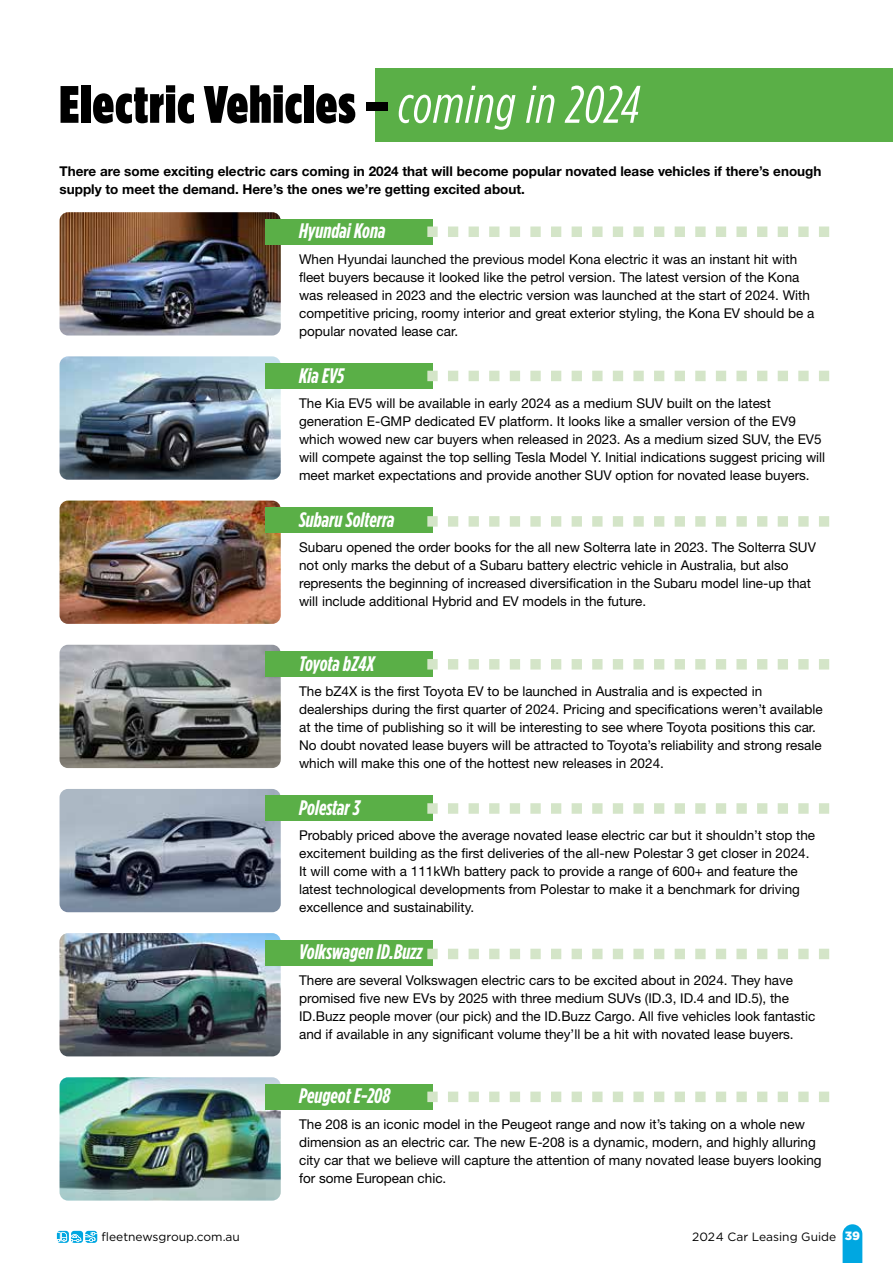
<style>
.page{position:relative;width:893px;height:1263px;background:#fff}
.page>*{position:absolute;margin:0;border:0;box-sizing:border-box;transform-origin:0 0}
.t1{font:900 52.5px "Gotham Condensed";letter-spacing:.02em;color:#000}
.t2{font:italic 700 21px "Gotham Condensed";color:#fff}
.t3{font:13.5px/18px "Helvetica Neue";color:#000}
.t4{font:700 13.5px/18px "Helvetica Neue CE";color:#000}
.t5{font:12px "Gotham";color:#000}
.s1{font-weight:400;font-style:italic;color:#fff}
.s2{font-weight:900;color:#fff}
</style>
<div class="page">
<div style="left:375px;top:68px;width:518px;height:73px;background:#5aaf47"></div>
<img style="left:60px;top:212px;width:221px;height:123px">
<div style="left:265px;top:219px;width:167px;height:25px;background:#5aaf47"></div>
<img style="left:60px;top:356px;width:221px;height:124px">
<div style="left:265px;top:363px;width:167px;height:26px;background:#5aaf47"></div>
<img style="left:60px;top:501px;width:221px;height:123px">
<div style="left:265px;top:507px;width:167px;height:26px;background:#5aaf47"></div>
<img style="left:60px;top:645px;width:221px;height:123px">
<div style="left:265px;top:651px;width:167px;height:26px;background:#5aaf47"></div>
<img style="left:60px;top:789px;width:221px;height:123px">
<div style="left:265px;top:796px;width:167px;height:25px;background:#5aaf47"></div>
<img style="left:60px;top:933px;width:221px;height:123px">
<div style="left:265px;top:940px;width:167px;height:25px;background:#5aaf47"></div>
<img style="left:60px;top:1077px;width:221px;height:123px">
<div style="left:265px;top:1084px;width:167px;height:25px;background:#5aaf47"></div>
<svg style="left:427px;top:226px;width:402px;height:11px"></svg>
<svg style="left:427px;top:371px;width:402px;height:10px"></svg>
<svg style="left:427px;top:516px;width:402px;height:11px"></svg>
<svg style="left:427px;top:659px;width:402px;height:10px"></svg>
<svg style="left:427px;top:803px;width:402px;height:11px"></svg>
<svg style="left:427px;top:949px;width:402px;height:10px"></svg>
<svg style="left:427px;top:1091px;width:402px;height:11px"></svg>
<svg style="left:843px;top:1224px;width:19px;height:39px"></svg>
<svg style="left:57px;top:1231px;width:40px;height:12px"></svg>
<h1 class="t1" style="left:60px;top:73px;width:582px">Electric Vehicles – <span class="s1">coming in 2024</span></h1>
<p class="t4" style="left:60px;top:162px;width:763px">There are some exciting electric cars coming in 2024 that will become popular novated lease vehicles if there’s enough supply to meet the demand. Here’s the ones we’re getting excited about.</p>
<h2 class="t2" style="left:299px;top:219px;width:88px">Hyundai Kona</h2>
<p class="t3" style="left:299px;top:250px;width:517px">When Hyundai launched the previous model Kona electric it was an instant hit with fleet buyers because it looked like the petrol version. The latest version of the Kona was released in 2023 and the electric version was launched at the start of 2024. With competitive pricing, roomy interior and great exterior styling, the Kona EV should be a popular novated lease car.</p>
<h2 class="t2" style="left:299px;top:363px;width:46px">Kia EV5</h2>
<p class="t3" style="left:299px;top:394px;width:528px">The Kia EV5 will be available in early 2024 as a medium SUV built on the latest generation E-GMP dedicated EV platform. It looks like a smaller version of the EV9 which wowed new car buyers when released in 2023. As a medium sized SUV, the EV5 will compete against the top selling Tesla Model Y. Initial indications suggest pricing will meet market expectations and provide another SUV option for novated lease buyers.</p>
<h2 class="t2" style="left:299px;top:507px;width:97px">Subaru Solterra</h2>
<p class="t3" style="left:299px;top:538px;width:518px">Subaru opened the order books for the all new Solterra late in 2023. The Solterra SUV not only marks the debut of a Subaru battery electric vehicle in Australia, but also represents the beginning of increased diversification in the Subaru model line-up that will include additional Hybrid and EV models in the future.</p>
<h2 class="t2" style="left:299px;top:651px;width:77px">Toyota bZ4X</h2>
<p class="t3" style="left:299px;top:682px;width:525px">The bZ4X is the first Toyota EV to be launched in Australia and is expected in dealerships during the first quarter of 2024. Pricing and specifications weren’t available at the time of publishing so it will be interesting to see where Toyota positions this car.<br>No doubt novated lease buyers will be attracted to Toyota’s reliability and strong resale which will make this one of the hottest new releases in 2024.</p>
<h2 class="t2" style="left:299px;top:795px;width:63px">Polestar 3</h2>
<p class="t3" style="left:299px;top:826px;width:518px">Probably priced above the average novated lease electric car but it shouldn’t stop the excitement building as the first deliveries of the all-new Polestar 3 get closer in 2024.<br>It will come with a 111kWh battery pack to provide a range of 600+ and feature the latest technological developments from Polestar to make it a benchmark for driving excellence and sustainability.</p>
<h2 class="t2" style="left:299px;top:939px;width:125px">Volkswagen ID.Buzz</h2>
<p class="t3" style="left:299px;top:970px;width:518px">There are several Volkswagen electric cars to be excited about in 2024. They have promised five new EVs by 2025 with three medium SUVs (ID.3, ID.4 and ID.5), the ID.Buzz people mover (our pick) and the ID.Buzz Cargo. All five vehicles look fantastic and if available in any significant volume they’ll be a hit with novated lease buyers.</p>
<h2 class="t2" style="left:299px;top:1084px;width:93px">Peugeot E-208</h2>
<p class="t3" style="left:299px;top:1115px;width:524px">The 208 is an iconic model in the Peugeot range and now it’s taking on a whole new dimension as an electric car. The new E-208 is a dynamic, modern, and highly alluring city car that we believe will capture the attention of many novated lease buyers looking for some European chic.</p>
<p class="t5" style="left:102px;top:1229px;width:140px">fleetnewsgroup.com.au</p>
<p class="t5" style="left:692px;top:1228px;width:169px">2024 Car Leasing Guide <span class="s2">39</span></p>
</div>
